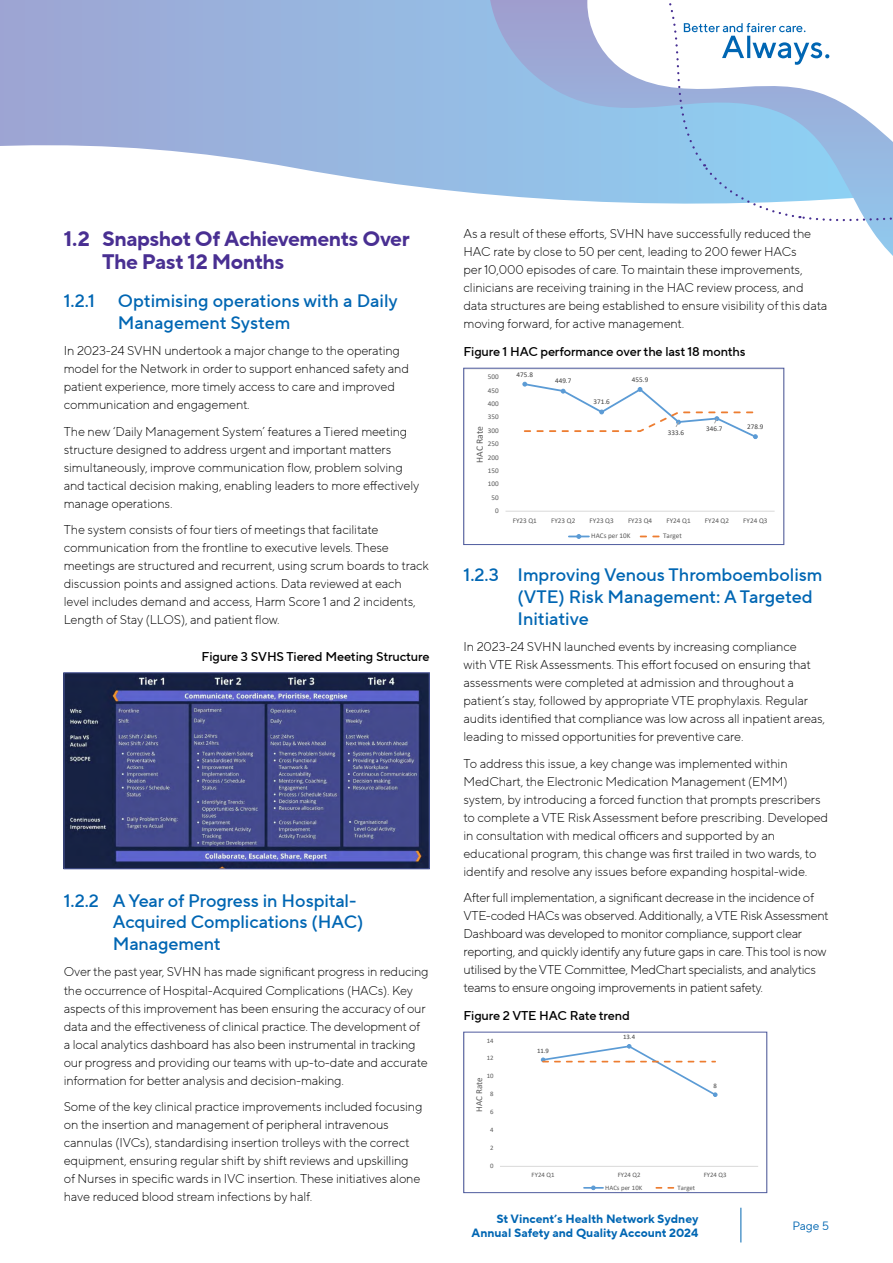
<style>
.page{position:relative;width:893px;height:1263px;background:#fff}
.page>*{position:absolute;margin:0;border:0;box-sizing:border-box;transform-origin:0 0}
.t1{font:700 21px/22.5px "TT Norms Pro";letter-spacing:-.02em;color:#492f92}
.t2{font:500 18px/21.6px "TT Norms Pro";color:#0066b3}
.t3{font:300 12.75px/18px "TT Norms Pro";letter-spacing:-.01em;color:#000}
.t4{font:500 12.75px "TT Norms Pro";letter-spacing:-.01em;color:#000}
.t5{font:700 12px/14.4px "TT Norms Pro";color:#0066b3;text-align:right}
.t6{font:12px "TT Norms Pro";color:#0066b1}
.t7{font:9.6px "Calibri";letter-spacing:-.01em;color:#595959}
.t8{font:9px "Calibri";letter-spacing:-.01em;color:#595959}
.t9{font:7.2px "Calibri";letter-spacing:.005em;color:#595959}
.t10{font:7.2px "Calibri";letter-spacing:.005em;color:#404040}
.t11{font:6.75px "Calibri";letter-spacing:.005em;color:#595959}
.t12{font:6.75px "Calibri";color:#404040}
</style>
<div class="page">
<svg style="left:0;top:23px;width:785px;height:523px"></svg>
<img style="left:66px;top:675px;width:361px;height:192px">
<div style="left:64px;top:673px;width:365px;height:196px;border:1px solid #4f5b9e"></div>
<svg style="left:465px;top:370px;width:317px;height:173px"></svg>
<div style="left:463px;top:368px;width:321px;height:177px;border:1px solid #4f5b9e"></div>
<svg style="left:500px;top:1044px;width:258px;height:147px"></svg>
<div style="left:463px;top:1032px;width:304px;height:161px;border:1px solid #4f5b9e"></div>
<hr style="left:740px;top:1208px;width:1px;height:34px;background:#0066b1">
<svg style="left:488px;top:0;width:405px;height:269px"></svg>
<svg style="left:587px;top:0;width:68px;height:214px"></svg>
<svg style="left:655px;top:0;width:238px;height:222px"></svg>
<h1 class="t1" style="left:102px;top:228px;width:309px;text-indent:-38px">1.2 Snapshot Of Achievements Over<br>The Past 12 Months</h1>
<h2 class="t2" style="left:64px;top:290px;width:33px">1.2.1</h2>
<h2 class="t2" style="left:118px;top:290px;width:282px">Optimising operations with a Daily<br>Management System</h2>
<p class="t3" style="left:64px;top:342px;width:347px">In 2023-24 SVHN undertook a major change to the operating model for the Network in order to support enhanced safety and patient experience, more timely access to care and improved communication and engagement.</p>
<p class="t3" style="left:64px;top:422px;width:357px">The new ‘Daily Management System’ features a Tiered meeting structure designed to address urgent and important matters simultaneously, improve communication flow, problem solving and tactical decision making, enabling leaders to more effectively manage operations.</p>
<p class="t3" style="left:64px;top:521px;width:367px">The system consists of four tiers of meetings that facilitate communication from the frontline to executive levels. These meetings are structured and recurrent, using scrum boards to track discussion points and assigned actions. Data reviewed at each level includes demand and access, Harm Score 1 and 2 incidents, Length of Stay (LLOS), and patient flow.</p>
<p class="t4" style="left:202px;top:647px;width:229px">Figure 3 SVHS Tiered Meeting Structure</p>
<h2 class="t2" style="left:113px;top:890px;width:252px;text-indent:-49px">1.2.2 A Year of Progress in Hospital-<br>Acquired Complications (HAC)<br>Management</h2>
<p class="t3" style="left:64px;top:963px;width:366px">Over the past year, SVHN has made significant progress in reducing the occurrence of Hospital-Acquired Complications (HACs). Key aspects of this improvement has been ensuring the accuracy of our data and the effectiveness of clinical practice. The development of a local analytics dashboard has also been instrumental in tracking our progress and providing our teams with up-to-date and accurate information for better analysis and decision-making.</p>
<p class="t3" style="left:64px;top:1097px;width:360px">Some of the key clinical practice improvements included focusing on the insertion and management of peripheral intravenous cannulas (IVCs), standardising insertion trolleys with the correct equipment, ensuring regular shift by shift reviews and upskilling of Nurses in specific wards in IVC insertion. These initiatives alone have reduced blood stream infections by half.</p>
<p class="t3" style="left:463px;top:225px;width:365px">As a result of these efforts, SVHN have successfully reduced the HAC rate by close to 50 per cent, leading to 200 fewer HACs<br>per 10,000 episodes of care. To maintain these improvements, clinicians are receiving training in the HAC review process, and data structures are being established to ensure visibility of this data moving forward, for active management.</p>
<p class="t4" style="left:463px;top:342px;width:283px">Figure 1 HAC performance over the last 18 months</p>
<p class="t9" style="left:488px;top:372px;width:12px">500</p>
<p class="t9" style="left:488px;top:385px;width:12px">450</p>
<p class="t9" style="left:488px;top:399px;width:12px">400</p>
<p class="t9" style="left:488px;top:412px;width:12px">350</p>
<p class="t7" style="left:473px;top:463px;width:38px;rotate:-90deg">HAC Rate</p>
<p class="t9" style="left:488px;top:425px;width:12px">300</p>
<p class="t9" style="left:488px;top:439px;width:12px">250</p>
<p class="t9" style="left:488px;top:452px;width:12px">200</p>
<p class="t9" style="left:488px;top:465px;width:12px">150</p>
<p class="t9" style="left:488px;top:479px;width:12px">100</p>
<p class="t9" style="left:492px;top:492px;width:9px">50</p>
<p class="t9" style="left:495px;top:505px;width:5px">0</p>
<p class="t10" style="left:517px;top:370px;width:18px">475.8</p>
<p class="t10" style="left:555px;top:376px;width:18px">449.7</p>
<p class="t10" style="left:593px;top:397px;width:18px">371.6</p>
<p class="t10" style="left:632px;top:374px;width:18px">455.9</p>
<p class="t10" style="left:668px;top:427px;width:18px">333.6</p>
<p class="t10" style="left:706px;top:424px;width:18px">346.7</p>
<p class="t10" style="left:747px;top:422px;width:18px">278.9</p>
<p class="t9" style="left:513px;top:515px;width:26px">FY23 Q1</p>
<p class="t9" style="left:551px;top:515px;width:26px">FY23 Q2</p>
<p class="t9" style="left:590px;top:515px;width:26px">FY23 Q3</p>
<p class="t9" style="left:628px;top:515px;width:26px">FY23 Q4</p>
<p class="t9" style="left:666px;top:515px;width:26px">FY24 Q1</p>
<p class="t9" style="left:705px;top:515px;width:26px">FY24 Q2</p>
<p class="t9" style="left:743px;top:515px;width:26px">FY24 Q3</p>
<p class="t9" style="left:591px;top:531px;width:41px">HACs per 10K</p>
<p class="t9" style="left:663px;top:531px;width:20px">Target</p>
<h2 class="t2" style="left:517px;top:564px;width:307px;text-indent:-54px">1.2.3 Improving Venous Thromboembolism (VTE) Risk Management: A Targeted<br>Initiative</h2>
<p class="t3" style="left:463px;top:637px;width:363px">In 2023-24 SVHN launched events by increasing compliance<br>with VTE Risk Assessments. This effort focused on ensuring that assessments were completed at admission and throughout a patient’s stay, followed by appropriate VTE prophylaxis. Regular audits identified that compliance was low across all inpatient areas, leading to missed opportunities for preventive care.</p>
<p class="t3" style="left:463px;top:754px;width:366px">To address this issue, a key change was implemented within MedChart, the Electronic Medication Management (EMM) system, by introducing a forced function that prompts prescribers to complete a VTE Risk Assessment before prescribing. Developed in consultation with medical officers and supported by an educational program, this change was first trailed in two wards, to identify and resolve any issues before expanding hospital-wide.</p>
<p class="t3" style="left:463px;top:889px;width:367px">After full implementation, a significant decrease in the incidence of VTE-coded HACs was observed. Additionally, a VTE Risk Assessment Dashboard was developed to monitor compliance, support clear reporting, and quickly identify any future gaps in care. This tool is now utilised by the VTE Committee, MedChart specialists, and analytics teams to ensure ongoing improvements in patient safety.</p>
<p class="t4" style="left:463px;top:1006px;width:168px">Figure 2 VTE HAC Rate trend</p>
<p class="t11" style="left:487px;top:1036px;width:8px">14</p>
<p class="t11" style="left:487px;top:1053px;width:8px">12</p>
<p class="t11" style="left:487px;top:1071px;width:8px">10</p>
<p class="t8" style="left:473px;top:1112px;width:36px;rotate:-90deg">HAC Rate</p>
<p class="t11" style="left:490px;top:1089px;width:5px">8</p>
<p class="t11" style="left:490px;top:1107px;width:5px">6</p>
<p class="t11" style="left:490px;top:1125px;width:5px">4</p>
<p class="t11" style="left:490px;top:1143px;width:5px">2</p>
<p class="t11" style="left:490px;top:1161px;width:5px">0</p>
<p class="t12" style="left:537px;top:1046px;width:14px">11.9</p>
<p class="t12" style="left:623px;top:1032px;width:14px">13.4</p>
<p class="t12" style="left:713px;top:1081px;width:5px">8</p>
<p class="t11" style="left:532px;top:1170px;width:24px">FY24 Q1</p>
<p class="t11" style="left:618px;top:1170px;width:24px">FY24 Q2</p>
<p class="t11" style="left:704px;top:1170px;width:24px">FY24 Q3</p>
<p class="t11" style="left:605px;top:1182px;width:39px">HACs per 10K</p>
<p class="t11" style="left:677px;top:1182px;width:19px">Target</p>
<p class="t5" style="left:472px;top:1211px;width:228px">St Vincent’s Health Network Sydney<br>Annual Safety and Quality Account 2024</p>
<p class="t6" style="left:792px;top:1217px;width:38px">Page 5</p>
</div>
